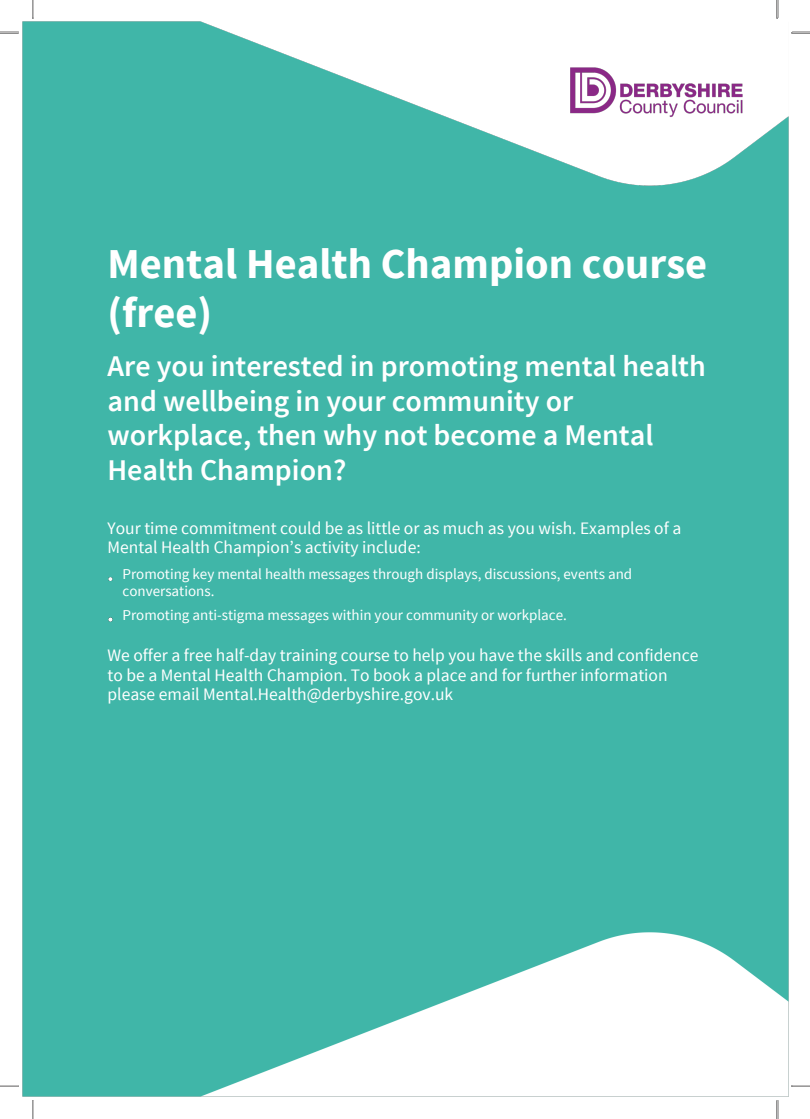
<style>
.page{position:relative;width:810px;height:1119px;background:#fff}
.page>*{position:absolute;margin:0;border:0;box-sizing:border-box;transform-origin:0 0}
.t1{font:700 42.5px/48.9px "Source Sans Pro";color:#fff}
.t2{font:600 30px/34.5px "Source Sans Pro";color:#fff}
.t3{font:17.5px/19.2px "Source Sans Pro";color:#fff}
.t4{font:15px/16.5px "Source Sans Pro";color:#fff}
</style>
<div class="page">
<img style="left:0;top:0;width:810px;height:1118px">
<svg style="left:108px;top:575px;width:7px;height:7px"></svg>
<svg style="left:108px;top:615px;width:7px;height:8px"></svg>
<h1 class="t1" style="left:108px;top:243px;width:601px">Mental Health Champion course (free)</h1>
<h2 class="t2" style="left:108px;top:351px;width:600px">Are you interested in promoting mental health and wellbeing in your community or workplace, then why not become a Mental Health Champion?</h2>
<p class="t3" style="left:108px;top:519px;width:575px">Your time commitment could be as little or as much as you wish. Examples of a<br>Mental Health Champion’s activity include:</p>
<p class="t4" style="left:122px;top:567px;width:511px">Promoting key mental health messages through displays, discussions, events and conversations.</p>
<p class="t4" style="left:122px;top:607px;width:446px">Promoting anti-stigma messages within your community or workplace.</p>
<p class="t3" style="left:108px;top:647px;width:593px">We offer a free half-day training course to help you have the skills and confidence to be a Mental Health Champion. To book a place and for further information please email Mental.Health@derbyshire.gov.uk</p>
</div>
